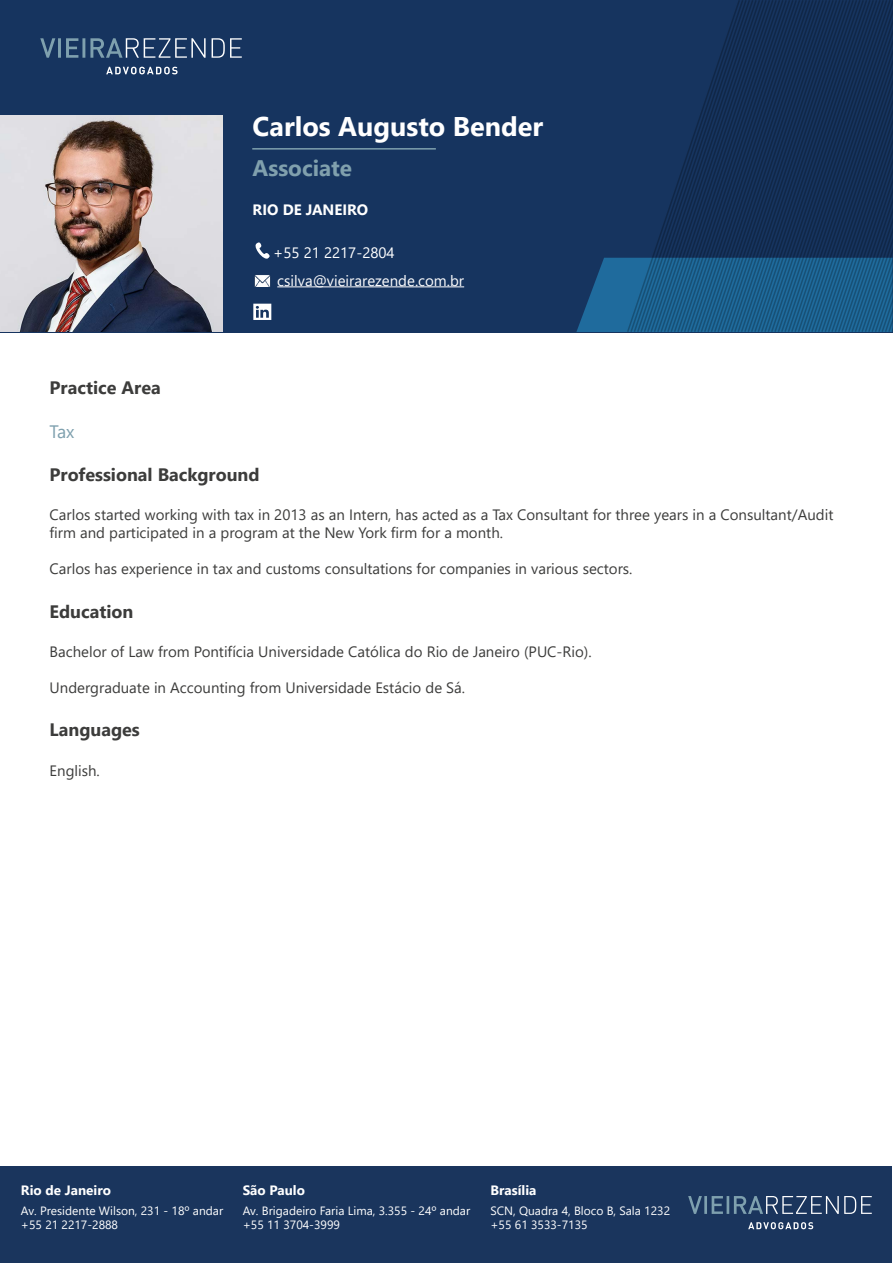
<style>
.page{position:relative;width:893px;height:1263px;background:#fff}
.page>*{position:absolute;margin:0;border:0;box-sizing:border-box;transform-origin:0 0}
.t1{font:700 27px "Segoe UI";color:#fff}
.t2{font:700 22.5px "Segoe UI";color:#80a0ad}
.t3{font:700 18px "Segoe UI";color:#3c3c3b}
.t4{font:18px "Segoe UI";color:#7ea0ae}
.t5{font:15px/18px "Segoe UI";color:#3c3c3b}
.t6{font:15px "Segoe UI";color:#fdfdfe}
.t7{font:15px "Segoe UI";color:#fff}
.t8{font:700 15px "Segoe UI";color:#fff}
.t9{font:700 13.5px "Segoe UI";color:#fff}
.t10{font:12px/14.4px "Segoe UI";color:#fff}
</style>
<div class="page">
<div style="left:0;top:0;width:893px;height:332px;background:#16345f"></div>
<svg style="left:576px;top:0;width:317px;height:333px"></svg>
<svg style="left:40px;top:38px;width:202px;height:20px"></svg>
<svg style="left:106px;top:67px;width:72px;height:7px"></svg>
<hr style="left:277px;top:286px;width:187px;height:1px;background:#fdfdfe">
<img style="left:255px;top:275px;width:16px;height:11px">
<svg style="left:255px;top:242px;width:15px;height:17px"></svg>
<svg style="left:253px;top:304px;width:18px;height:16px"></svg>
<img style="left:0;top:116px;width:223px;height:216px">
<hr style="left:252px;top:148px;width:184px;height:2px;background:#7ea0ae">
<div style="left:1px;top:1166px;width:891px;height:96px;background:#1a355d"></div>
<svg style="left:688px;top:1196px;width:184px;height:18px"></svg>
<svg style="left:748px;top:1222px;width:65px;height:7px"></svg>
<h1 class="t1" style="left:253px;top:101px;width:292px">Carlos Augusto Bender</h1>
<h2 class="t2" style="left:253px;top:147px;width:101px">Associate</h2>
<p class="t8" style="left:253px;top:196px;width:117px">RIO DE JANEIRO</p>
<p class="t7" style="left:273px;top:238px;width:123px">+55 21 2217-2804</p>
<p class="t6" style="left:277px;top:266px;width:188px">csilva@vieirarezende.com.br</p>
<p class="t3" style="left:50px;top:371px;width:113px">Practice Area</p>
<p class="t4" style="left:50px;top:414px;width:26px">Tax</p>
<p class="t3" style="left:50px;top:457px;width:211px">Professional Background</p>
<p class="t5" style="left:50px;top:505px;width:785px">Carlos started working with tax in 2013 as an Intern, has acted as a Tax Consultant for three years in a Consultant/Audit firm and participated in a program at the New York firm for a month.</p>
<p class="t5" style="left:50px;top:559px;width:584px">Carlos has experience in tax and customs consultations for companies in various sectors.</p>
<p class="t3" style="left:50px;top:594px;width:85px">Education</p>
<p class="t5" style="left:50px;top:642px;width:544px">Bachelor of Law from Pontifícia Universidade Católica do Rio de Janeiro (PUC-Rio).</p>
<p class="t5" style="left:50px;top:678px;width:417px">Undergraduate in Accounting from Universidade Estácio de Sá.</p>
<p class="t3" style="left:50px;top:713px;width:92px">Languages</p>
<p class="t5" style="left:50px;top:760px;width:52px">English.</p>
<p class="t9" style="left:21px;top:1177px;width:92px">Rio de Janeiro</p>
<p class="t10" style="left:21px;top:1202px;width:204px">Av. Presidente Wilson, 231 - 18º andar +55 21 2217-2888</p>
<p class="t9" style="left:243px;top:1177px;width:64px">São Paulo</p>
<p class="t10" style="left:243px;top:1202px;width:229px">Av. Brigadeiro Faria Lima, 3.355 - 24º andar +55 11 3704-3999</p>
<p class="t9" style="left:490px;top:1177px;width:47px">Brasília</p>
<p class="t10" style="left:490px;top:1202px;width:181px">SCN, Quadra 4, Bloco B, Sala 1232 +55 61 3533-7135</p>
</div>
